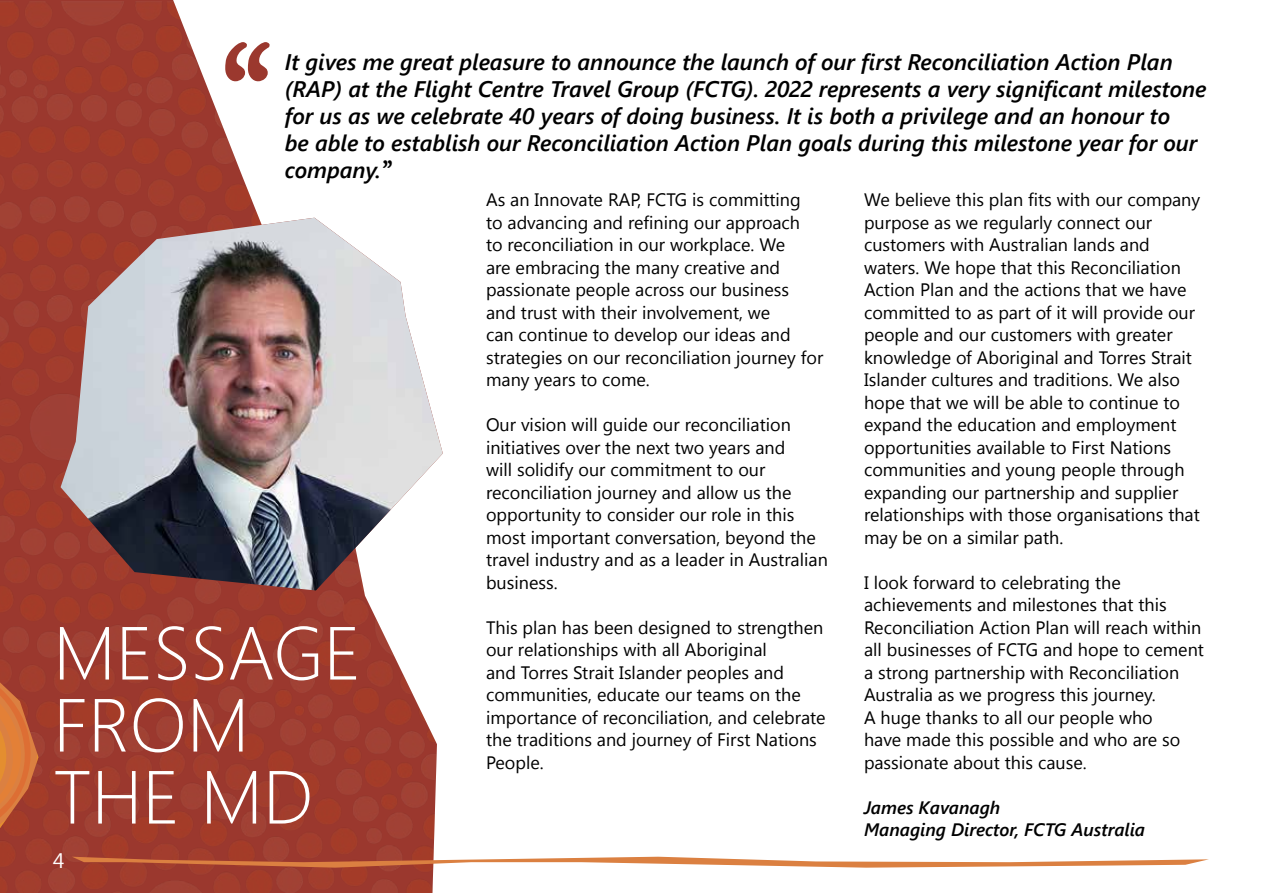
<style>
.page{position:relative;width:1263px;height:893px;background:#fff}
.page>*{position:absolute;margin:0;border:0;box-sizing:border-box;transform-origin:0 0}
.t1{font:700 114px "Noteworthy";color:#9b382e}
.t2{font:300 75px/72px "Segoe UI";color:#fff}
.t3{font:italic 600 22.5px/27px "Segoe UI";color:#000}
.t4{font:700 22.5px "Noteworthy";color:#000}
.t5{font:21px "Segoe UI";color:#fff}
.t6{font:18px/22.5px "Segoe UI";color:#000}
.t7{font:italic 600 18px/22.5px "Segoe UI";color:#000}
</style>
<div class="page">
<img style="left:0;top:0;width:437px;height:893px">
<img style="left:61px;top:218px;width:382px;height:372px">
<svg style="left:0;top:682px;width:38px;height:146px;background:#c56335"></svg>
<svg style="left:72px;top:857px;width:1137px;height:11px"></svg>
<h1 class="t1" style="left:224px;top:-9px;width:47px">“</h1>
<p class="t3" style="left:285px;top:48px;width:923px">It gives me great pleasure to announce the launch of our first Reconciliation Action Plan (RAP) at the Flight Centre Travel Group (FCTG). 2022 represents a very significant milestone for us as we celebrate 40 years of doing business. It is both a privilege and an honour to<br>be able to establish our Reconciliation Action Plan goals during this milestone year for our company.</p>
<p class="t4" style="left:392px;top:178px;width:10px;rotate:-180deg">“</p>
<h2 class="t2" style="left:53px;top:613px;width:309px">MESSAGE<br>FROM<br>THE MD</h2>
<p class="t5" style="left:53px;top:846px;width:13px">4</p>
<p class="t6" style="left:486px;top:188px;width:339px">As an Innovate RAP, FCTG is committing<br>to advancing and refining our approach<br>to reconciliation in our workplace. We<br>are embracing the many creative and passionate people across our business and trust with their involvement, we<br>can continue to develop our ideas and strategies on our reconciliation journey for many years to come.</p>
<p class="t6" style="left:486px;top:413px;width:343px">Our vision will guide our reconciliation initiatives over the next two years and<br>will solidify our commitment to our reconciliation journey and allow us the opportunity to consider our role in this most important conversation, beyond the travel industry and as a leader in Australian business.</p>
<p class="t6" style="left:486px;top:615px;width:341px">This plan has been designed to strengthen our relationships with all Aboriginal<br>and Torres Strait Islander peoples and communities, educate our teams on the importance of reconciliation, and celebrate the traditions and journey of First Nations People.</p>
<p class="t6" style="left:864px;top:188px;width:338px">We believe this plan fits with our company purpose as we regularly connect our customers with Australian lands and waters. We hope that this Reconciliation Action Plan and the actions that we have committed to as part of it will provide our people and our customers with greater knowledge of Aboriginal and Torres Strait Islander cultures and traditions. We also hope that we will be able to continue to expand the education and employment opportunities available to First Nations communities and young people through expanding our partnership and supplier relationships with those organisations that may be on a similar path.</p>
<p class="t6" style="left:864px;top:570px;width:341px">I look forward to celebrating the achievements and milestones that this Reconciliation Action Plan will reach within all businesses of FCTG and hope to cement a strong partnership with Reconciliation Australia as we progress this journey.<br>A huge thanks to all our people who<br>have made this possible and who are so passionate about this cause.</p>
<p class="t7" style="left:864px;top:795px;width:283px">James Kavanagh<br>Managing Director, FCTG Australia</p>
</div>
